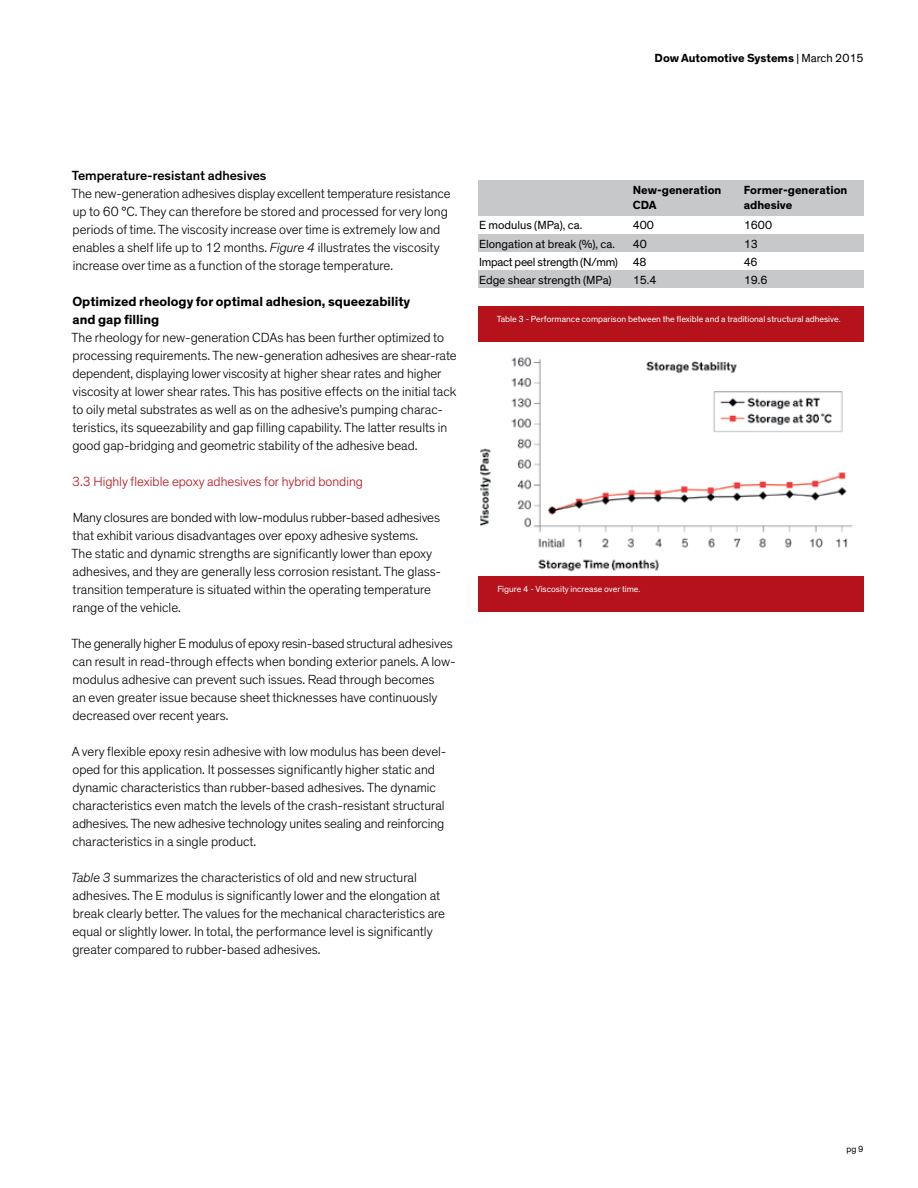
<style>
.page{position:relative;width:918px;height:1188px;background:#fff}
.page>*{position:absolute;margin:0;border:0;box-sizing:border-box;transform-origin:0 0}
.t1{font:300 13.5px/18px "Dow Corporate";color:#000}
.t2{font:700 13.5px/18px "Dow Corporate";color:#000}
.t3{font:300 13.5px "Dow Corporate";color:#b5121b}
.t4{font:500 13.5px "Dow Corporate";color:#000}
.t5{font:12px "Dow Corporate";color:#000}
.t6{font:700 12px "Dow Corporate";color:#000}
.t7{font:12px "Dow Corporate";letter-spacing:-.02em;color:#000}
.t8{font:9px "Dow Corporate";color:#fff}
.t9{font:9px "Dow Corporate";color:#000}
.s1{font-weight:400}
.s2{font-style:italic}
</style>
<div class="page">
<div style="left:478px;top:576px;width:386px;height:36px;background:#b5121b"></div>
<img style="left:480px;top:357px;width:373px;height:215px">
<div style="left:478px;top:306px;width:386px;height:36px;background:#b5121b"></div>
<div style="left:478px;top:180px;width:386px;height:36px;background:#c7c8ca"></div>
<div style="left:478px;top:234px;width:386px;height:18px;background:#c7c8ca"></div>
<div style="left:478px;top:270px;width:386px;height:18px;background:#c7c8ca"></div>
<p class="t6" style="left:655px;top:51px;width:211px">Dow Automotive Systems <span class="s1">| March 2015</span></p>
<p class="t4" style="left:72px;top:167px;width:196px">Temperature-resistant adhesives</p>
<p class="t1" style="left:71px;top:185px;width:381px">The new-generation adhesives display excellent temperature resistance up to 60 °C. They can therefore be stored and processed for very long periods of time. The viscosity increase over time is extremely low and enables a shelf life up to 12 months. <span class="s2">Figure 4</span> illustrates the viscosity increase over time as a function of the storage temperature.</p>
<p class="t2" style="left:72px;top:293px;width:339px">Optimized rheology for optimal adhesion, squeezability and gap filling</p>
<p class="t1" style="left:71px;top:329px;width:387px">The rheology for new-generation CDAs has been further optimized to processing requirements. The new-generation adhesives are shear-rate dependent, displaying lower viscosity at higher shear rates and higher viscosity at lower shear rates. This has positive effects on the initial tack to oily metal substrates as well as on the adhesive’s pumping charac&shy;teristics, its squeezability and gap filling capability. The latter results in good gap-bridging and geometric stability of the adhesive bead.</p>
<p class="t3" style="left:72px;top:474px;width:292px">3.3 Highly flexible epoxy adhesives for hybrid bonding</p>
<p class="t1" style="left:71px;top:509px;width:371px">Many closures are bonded with low-modulus rubber-based adhesives that exhibit various disadvantages over epoxy adhesive systems.<br>The static and dynamic strengths are significantly lower than epoxy adhesives, and they are generally less corrosion resistant. The glass&shy;transition temperature is situated within the operating temperature range of the vehicle.</p>
<p class="t1" style="left:71px;top:635px;width:386px">The generally higher E modulus of epoxy resin-based structural adhesives can result in read-through effects when bonding exterior panels. A low&shy;modulus adhesive can prevent such issues. Read through becomes<br>an even greater issue because sheet thicknesses have continuously decreased over recent years.</p>
<p class="t1" style="left:72px;top:743px;width:376px">A very flexible epoxy resin adhesive with low modulus has been devel&shy;oped for this application. It possesses significantly higher static and dynamic characteristics than rubber-based adhesives. The dynamic characteristics even match the levels of the crash-resistant structural adhesives. The new adhesive technology unites sealing and reinforcing characteristics in a single product.</p>
<p class="t1" style="left:71px;top:869px;width:375px"><span class="s2">Table 3</span> summarizes the characteristics of old and new structural adhesives. The E modulus is significantly lower and the elongation at break clearly better. The values for the mechanical characteristics are equal or slightly lower. In total, the performance level is significantly greater compared to rubber-based adhesives.</p>
<p class="t6" style="left:633px;top:183px;width:90px">New-generation</p>
<p class="t6" style="left:744px;top:183px;width:105px">Former-generation</p>
<p class="t6" style="left:633px;top:198px;width:25px">CDA</p>
<p class="t6" style="left:744px;top:198px;width:50px">adhesive</p>
<p class="t5" style="left:479px;top:218px;width:105px">E modulus (MPa), ca.</p>
<p class="t5" style="left:633px;top:218px;width:23px">400</p>
<p class="t5" style="left:744px;top:218px;width:30px">1600</p>
<p class="t5" style="left:479px;top:237px;width:137px">Elongation at break (%), ca.</p>
<p class="t5" style="left:633px;top:237px;width:16px">40</p>
<p class="t5" style="left:744px;top:237px;width:16px">13</p>
<p class="t7" style="left:479px;top:255px;width:169px">Impact peel strength (N/mm) 48</p>
<p class="t5" style="left:744px;top:255px;width:15px">46</p>
<p class="t5" style="left:479px;top:273px;width:134px">Edge shear strength (MPa)</p>
<p class="t5" style="left:633px;top:273px;width:25px">15.4</p>
<p class="t5" style="left:744px;top:273px;width:25px">19.6</p>
<p class="t8" style="left:497px;top:314px;width:346px">Table 3 - Performance comparison between the flexible and a traditional structural adhesive.</p>
<p class="t8" style="left:497px;top:584px;width:145px">Figure 4 - Viscosity increase over time.</p>
<p class="t9" style="left:846px;top:1144px;width:19px">pg 9</p>
</div>
